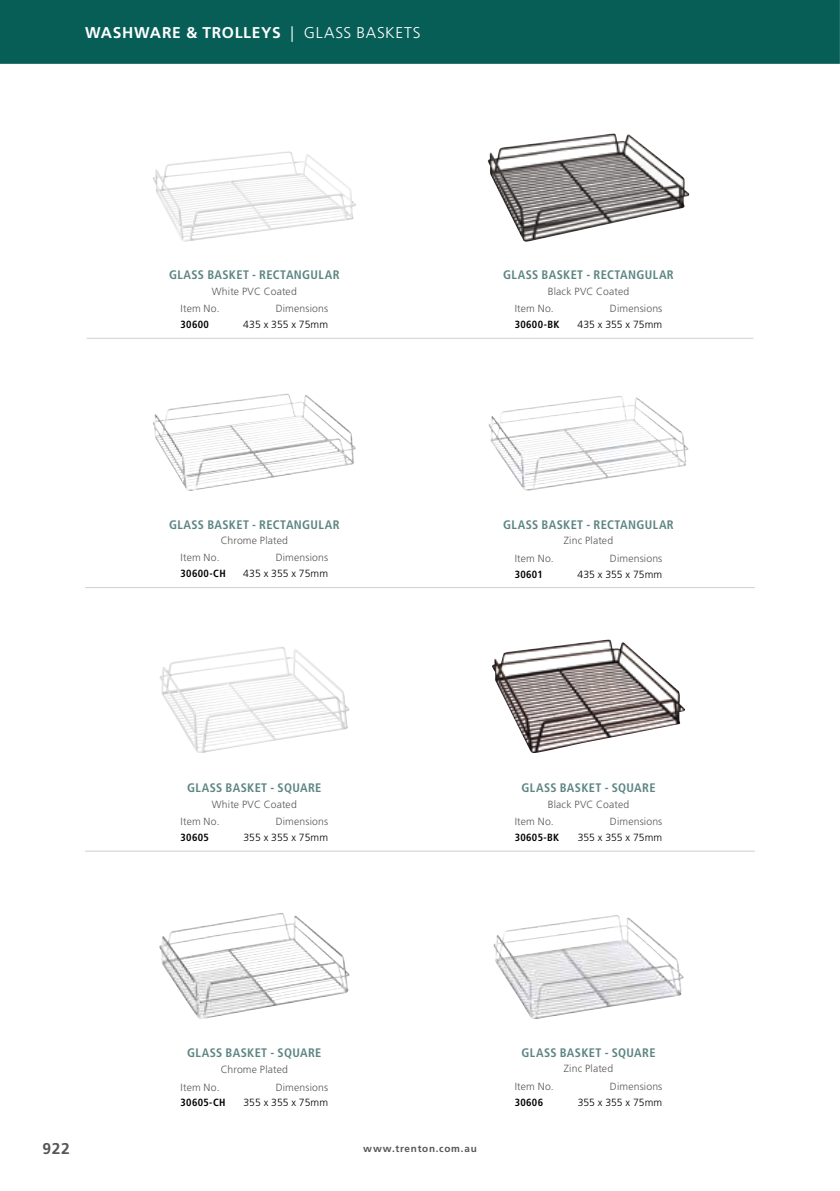
<style>
.page{position:relative;width:840px;height:1191px;background:#fff}
.page>*{position:absolute;margin:0;border:0;box-sizing:border-box;transform-origin:0 0}
.t1{font:700 15.6px "Frutiger LT Std";letter-spacing:.045em;color:#fff}
.t2{font:700 15.6px "Frutiger LT Std";color:#575756}
.t3{font:700 condensed 12.4px "Frutiger LT Std";letter-spacing:.03em;color:#5c8582}
.t4{font:300 10.4px "Frutiger LT Std";letter-spacing:.015em;color:#575756}
.t5{font:300 10.4px "Frutiger LT Std";letter-spacing:.005em;color:#000}
.t6{font:700 condensed 10.4px "Frutiger LT Std";letter-spacing:.03em;color:#000}
.t7{font:700 10px "Frutiger LT Std";letter-spacing:.075em;color:#575756}
.s1{font-weight:300}
</style>
<div class="page">
<svg style="left:839px;top:0;width:1px;height:64px"></svg>
<div style="left:0;top:0;width:839px;height:64px;background:#075e57"></div>
<img style="left:487px;top:133px;width:202px;height:109px">
<img style="left:153px;top:151px;width:203px;height:91px">
<hr style="left:85px;top:850px;width:669px;height:1px;background:#d0d0d0">
<hr style="left:85px;top:587px;width:669px;height:1px;background:#d0d0d0">
<hr style="left:87px;top:338px;width:666px;height:1px;background:#d0d0d0">
<img style="left:153px;top:394px;width:203px;height:97px">
<img style="left:488px;top:396px;width:200px;height:95px">
<img style="left:159px;top:647px;width:191px;height:106px">
<img style="left:492px;top:639px;width:192px;height:114px">
<img style="left:159px;top:913px;width:190px;height:106px">
<img style="left:493px;top:915px;width:190px;height:104px">
<h1 class="t1" style="left:85px;top:23px;width:337px">WASHWARE &amp; TROLLEYS <span class="s1">| GLASS BASKETS</span></h1>
<p class="t3" style="left:169px;top:267px;width:172px">GLASS BASKET - RECTANGULAR</p>
<p class="t4" style="left:212px;top:285px;width:86px">White PVC Coated</p>
<p class="t3" style="left:503px;top:267px;width:172px">GLASS BASKET - RECTANGULAR</p>
<p class="t4" style="left:547px;top:285px;width:83px">Black PVC Coated</p>
<p class="t4" style="left:180px;top:303px;width:41px">Item No.</p>
<p class="t4" style="left:275px;top:303px;width:54px">Dimensions</p>
<p class="t6" style="left:180px;top:318px;width:30px">30600</p>
<p class="t5" style="left:243px;top:318px;width:86px">435 x 355 x 75mm</p>
<p class="t4" style="left:514px;top:303px;width:41px">Item No.</p>
<p class="t4" style="left:609px;top:303px;width:54px">Dimensions</p>
<p class="t6" style="left:514px;top:318px;width:46px">30600-BK</p>
<p class="t5" style="left:577px;top:318px;width:86px">435 x 355 x 75mm</p>
<p class="t3" style="left:169px;top:517px;width:172px">GLASS BASKET - RECTANGULAR</p>
<p class="t4" style="left:220px;top:535px;width:69px">Chrome Plated</p>
<p class="t3" style="left:503px;top:517px;width:172px">GLASS BASKET - RECTANGULAR</p>
<p class="t4" style="left:563px;top:535px;width:51px">Zinc Plated</p>
<p class="t4" style="left:180px;top:552px;width:41px">Item No.</p>
<p class="t4" style="left:275px;top:552px;width:54px">Dimensions</p>
<p class="t6" style="left:180px;top:567px;width:47px">30600-CH</p>
<p class="t5" style="left:243px;top:567px;width:86px">435 x 355 x 75mm</p>
<p class="t4" style="left:514px;top:552px;width:41px">Item No.</p>
<p class="t4" style="left:609px;top:552px;width:54px">Dimensions</p>
<p class="t6" style="left:514px;top:568px;width:30px">30601</p>
<p class="t5" style="left:577px;top:568px;width:86px">435 x 355 x 75mm</p>
<p class="t3" style="left:187px;top:780px;width:135px">GLASS BASKET - SQUARE</p>
<p class="t4" style="left:212px;top:798px;width:86px">White PVC Coated</p>
<p class="t3" style="left:521px;top:780px;width:135px">GLASS BASKET - SQUARE</p>
<p class="t4" style="left:547px;top:798px;width:83px">Black PVC Coated</p>
<p class="t4" style="left:180px;top:816px;width:41px">Item No.</p>
<p class="t4" style="left:275px;top:816px;width:54px">Dimensions</p>
<p class="t6" style="left:180px;top:831px;width:30px">30605</p>
<p class="t5" style="left:243px;top:831px;width:86px">355 x 355 x 75mm</p>
<p class="t4" style="left:514px;top:816px;width:41px">Item No.</p>
<p class="t4" style="left:609px;top:816px;width:54px">Dimensions</p>
<p class="t6" style="left:514px;top:831px;width:46px">30605-BK</p>
<p class="t5" style="left:577px;top:831px;width:86px">355 x 355 x 75mm</p>
<p class="t3" style="left:187px;top:1045px;width:135px">GLASS BASKET - SQUARE</p>
<p class="t4" style="left:220px;top:1063px;width:69px">Chrome Plated</p>
<p class="t4" style="left:180px;top:1081px;width:41px">Item No.</p>
<p class="t4" style="left:275px;top:1081px;width:54px">Dimensions</p>
<p class="t6" style="left:180px;top:1096px;width:46px">30605-CH</p>
<p class="t5" style="left:243px;top:1096px;width:86px">355 x 355 x 75mm</p>
<h1 class="t2" style="left:43px;top:1139px;width:29px">922</h1>
<p class="t7" style="left:363px;top:1142px;width:115px">www.trenton.com.au</p>
<p class="t3" style="left:521px;top:1045px;width:135px">GLASS BASKET - SQUARE</p>
<p class="t4" style="left:563px;top:1062px;width:51px">Zinc Plated</p>
<p class="t4" style="left:514px;top:1080px;width:41px">Item No.</p>
<p class="t4" style="left:609px;top:1080px;width:54px">Dimensions</p>
<p class="t6" style="left:514px;top:1095px;width:30px">30606</p>
<p class="t5" style="left:577px;top:1096px;width:86px">355 x 355 x 75mm</p>
</div>
